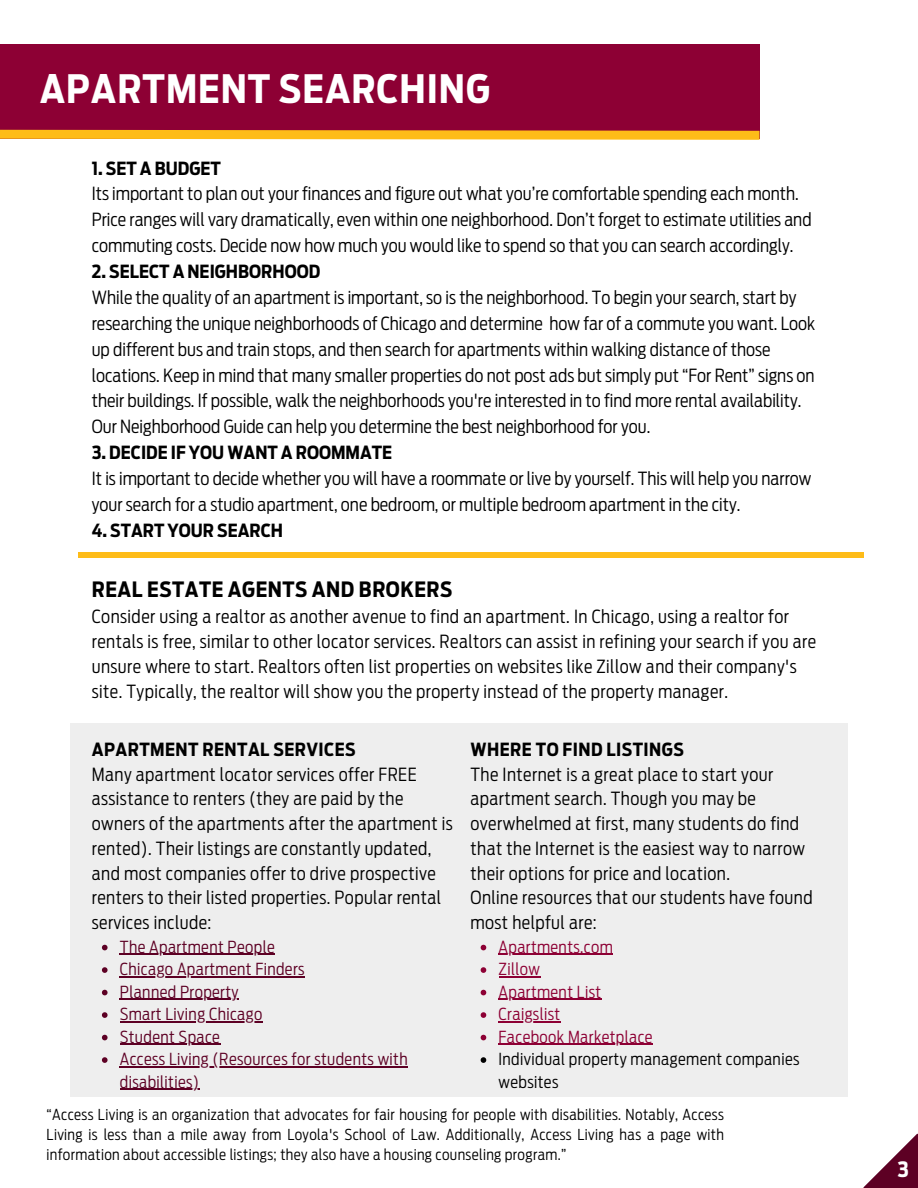
<style>
.page{position:relative;width:918px;height:1188px;background:#fff}
.page>*{position:absolute;margin:0;border:0;box-sizing:border-box;transform-origin:0 0}
.t1{font:700 38.85px "Antenna Cond";letter-spacing:.025em;color:#fff}
.t2{font:700 21px "Antenna Cond";letter-spacing:.025em;color:#000}
.t3{font:700 21px "Antenna Cond";color:#fff}
.t4{font:300 18px/25.8px "Antenna Cond";color:#000}
.t5{font:300 18px/24.8px "Antenna Cond";letter-spacing:.025em;color:#000}
.t6{font:700 18px "Antenna Cond";color:#000}
.t7{font:700 18px "Antenna Cond";letter-spacing:.025em;color:#000}
.t8{font:300 16.5px/22.5px "Antenna Cond";letter-spacing:.025em;color:#5d0024}
.t9{font:300 16.5px/22.5px "Antenna Cond";letter-spacing:.025em;color:#8d0034}
.t10{font:300 16.5px/22.5px "Antenna Cond";letter-spacing:.025em;color:#000}
.t11{font:300 15px/20.2px "Antenna Cond";letter-spacing:.025em;color:#000;text-align:justify}
</style>
<div class="page">
<div style="left:0;top:44px;width:759px;height:94px;background:#8d0034"></div>
<svg style="left:0;top:125px;width:760px;height:15px"></svg>
<svg style="left:863px;top:1134px;width:55px;height:54px"></svg>
<div style="left:78px;top:552px;width:785px;height:6px;background:#febc18"></div>
<div style="left:70px;top:723px;width:778px;height:373px;background:#eee"></div>
<svg style="left:481px;top:945px;width:5px;height:5px"></svg>
<hr style="left:499px;top:954px;width:114px;height:1px;background:#8d0034">
<svg style="left:481px;top:967px;width:5px;height:6px"></svg>
<hr style="left:499px;top:976px;width:41px;height:1px;background:#8d0034">
<svg style="left:481px;top:990px;width:5px;height:5px"></svg>
<hr style="left:499px;top:999px;width:103px;height:1px;background:#8d0034">
<svg style="left:481px;top:1012px;width:5px;height:6px"></svg>
<hr style="left:499px;top:1021px;width:62px;height:1px;background:#8d0034">
<svg style="left:481px;top:1035px;width:5px;height:5px"></svg>
<hr style="left:499px;top:1044px;width:154px;height:1px;background:#8d0034">
<svg style="left:481px;top:1057px;width:5px;height:6px"></svg>
<svg style="left:102px;top:945px;width:6px;height:5px"></svg>
<hr style="left:120px;top:954px;width:155px;height:1px;background:#5d0024">
<svg style="left:102px;top:967px;width:6px;height:6px"></svg>
<hr style="left:120px;top:976px;width:185px;height:1px;background:#5d0024">
<svg style="left:102px;top:990px;width:6px;height:5px"></svg>
<hr style="left:120px;top:999px;width:119px;height:1px;background:#5d0024">
<svg style="left:102px;top:1012px;width:6px;height:6px"></svg>
<hr style="left:120px;top:1021px;width:143px;height:1px;background:#5d0024">
<svg style="left:102px;top:1035px;width:6px;height:5px"></svg>
<hr style="left:120px;top:1044px;width:100px;height:1px;background:#5d0024">
<svg style="left:102px;top:1057px;width:6px;height:6px"></svg>
<hr style="left:120px;top:1066px;width:288px;height:1px;background:#5d0024">
<hr style="left:120px;top:1089px;width:80px;height:1px;background:#5d0024">
<h1 class="t1" style="left:40px;top:66px;width:452px">APARTMENT SEARCHING</h1>
<p class="t6" style="left:92px;top:157px;width:131px">1. SET A BUDGET</p>
<p class="t4" style="left:92px;top:181px;width:721px">Its important to plan out your finances and figure out what you’re comfortable spending each month.<br>Price ranges will vary dramatically, even within one neighborhood. Don’t forget to estimate utilities and commuting costs. Decide now how much you would like to spend so that you can search accordingly.</p>
<p class="t6" style="left:92px;top:261px;width:230px">2. SELECT A NEIGHBORHOOD</p>
<p class="t4" style="left:92px;top:285px;width:725px">While the quality of an apartment is important, so is the neighborhood. To begin your search, start by researching the unique neighborhoods of Chicago and determine how far of a commute you want. Look up different bus and train stops, and then search for apartments within walking distance of those locations. Keep in mind that many smaller properties do not post ads but simply put “For Rent” signs on their buildings. If possible, walk the neighborhoods you're interested in to find more rental availability.<br>Our Neighborhood Guide can help you determine the best neighborhood for you.</p>
<p class="t6" style="left:92px;top:442px;width:302px">3. DECIDE IF YOU WANT A ROOMMATE</p>
<p class="t4" style="left:92px;top:466px;width:721px">It is important to decide whether you will have a roommate or live by yourself. This will help you narrow your search for a studio apartment, one bedroom, or multiple bedroom apartment in the city.</p>
<p class="t6" style="left:92px;top:520px;width:193px">4. START YOUR SEARCH</p>
<p class="t2" style="left:92px;top:577px;width:362px">REAL ESTATE AGENTS AND BROKERS</p>
<p class="t5" style="left:92px;top:604px;width:726px">Consider using a realtor as another avenue to find an apartment. In Chicago, using a realtor for rentals is free, similar to other locator services. Realtors can assist in refining your search if you are unsure where to start. Realtors often list properties on websites like Zillow and their company's site. Typically, the realtor will show you the property instead of the property manager.</p>
<p class="t7" style="left:92px;top:738px;width:265px">APARTMENT RENTAL SERVICES</p>
<p class="t5" style="left:92px;top:762px;width:362px">Many apartment locator services offer FREE assistance to renters (they are paid by the owners of the apartments after the apartment is rented). Their listings are constantly updated, and most companies offer to drive prospective renters to their listed properties. Popular rental services include:</p>
<p class="t8" style="left:120px;top:935px;width:289px">The Apartment People<br>Chicago Apartment Finders<br>Planned Property<br>Smart Living Chicago<br>Student Space<br>Access Living (Resources for students with disabilities)</p>
<p class="t11" style="left:47px;top:1104px;width:679px">“Access Living is an organization that advocates for fair housing for people with disabilities. Notably, Access Living is less than a mile away from Loyola's School of Law. Additionally, Access Living has a page with information about accessible listings; they also have a housing counseling program.”</p>
<p class="t7" style="left:471px;top:738px;width:215px">WHERE TO FIND LISTINGS</p>
<p class="t5" style="left:471px;top:762px;width:344px">The Internet is a great place to start your apartment search. Though you may be overwhelmed at first, many students do find that the Internet is the easiest way to narrow their options for price and location.<br>Online resources that our students have found most helpful are:</p>
<p class="t9" style="left:499px;top:935px;width:155px">Apartments.com<br>Zillow<br>Apartment List<br>Craigslist<br>Facebook Marketplace</p>
<p class="t10" style="left:499px;top:1048px;width:302px">Individual property management companies websites</p>
<p class="t3" style="left:898px;top:1157px;width:13px">3</p>
</div>
